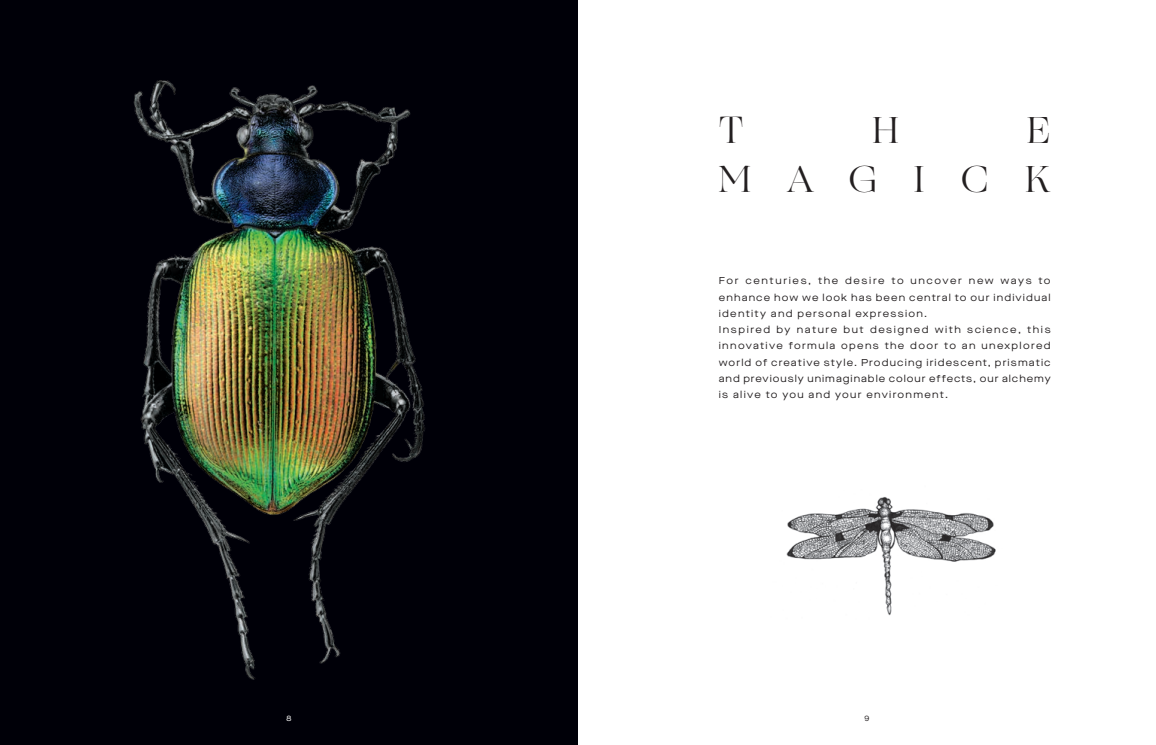
<style>
.page{position:relative;width:1156px;height:745px;background:#fff}
.page>*{position:absolute;margin:0;border:0;box-sizing:border-box;transform-origin:0 0}
.t1{font:37.5px/49px "Ogg";letter-spacing:.97em;color:#231f20;text-align:right}
.t2{font:10px/16.2px "Maison Neue Extended";letter-spacing:.12em;color:#231f20}
.t3{font:7.5px "Maison Neue Extended";color:#fff}
.t4{font:7.5px "Maison Neue Extended";color:#231f20}
</style>
<div class="page">
<div style="left:0;top:0;width:578px;height:744px;background:#000008"></div>
<img style="left:133px;top:80px;width:292px;height:600px">
<img style="left:786px;top:497px;width:210px;height:119px">
<h1 class="t1" style="left:718px;top:105px;width:26px">T</h1>
<h1 class="t1" style="left:872px;top:105px;width:28px">H</h1>
<h1 class="t1" style="left:718px;top:105px;width:333px">E<br>MAGICK</h1>
<p class="t2" style="left:718px;top:272px;width:333px">For centuries, the desire to uncover new ways to enhance how we look has been central to our individual identity and personal expression.<br>Inspired by nature but designed with science, this innovative formula opens the door to an unexplored world of creative style. Producing iridescent, prismatic and previously unimaginable colour effects, our alchemy is alive to you and your environment.</p>
<p class="t3" style="left:286px;top:713px;width:6px">8</p>
<p class="t4" style="left:864px;top:713px;width:6px">9</p>
</div>
